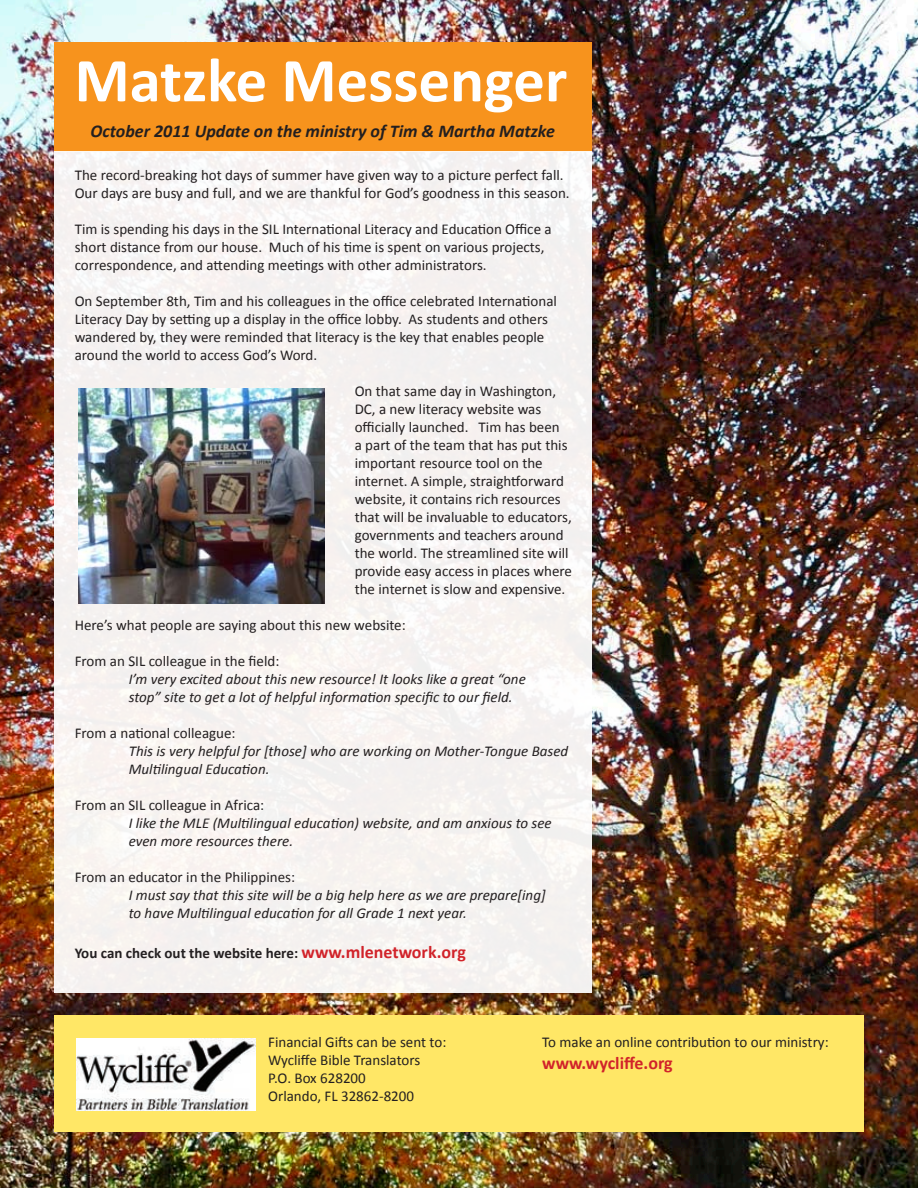
<style>
.page{position:relative;width:918px;height:1188px;background:#fff}
.page>*{position:absolute;margin:0;border:0;box-sizing:border-box;transform-origin:0 0}
.t1{font:700 63px "Calibri";color:#fff}
.t2{font:italic 700 18px "Calibri";color:#231f20}
.t3{font:700 18px "Calibri";color:#d1232a}
.t4{font:15px/18px "Calibri";color:#231f20}
.t5{font:italic 15px/18px "Calibri";color:#231f20}
.t6{font:700 15px "Calibri";color:#231f20}
.s1{font-size:18px;color:#d1232a}
</style>
<div class="page">
<img style="left:0;top:0;width:918px;height:1188px">
<div style="left:54px;top:42px;width:537px;height:109px;background:#f7931d"></div>
<div style="left:54px;top:151px;width:537px;height:841px;background:#f6f2f0"></div>
<img style="left:79px;top:388px;width:246px;height:216px">
<div style="left:54px;top:1015px;width:810px;height:117px;background:#ffe766"></div>
<img style="left:77px;top:1038px;width:178px;height:73px">
<h1 class="t1" style="left:75px;top:41px;width:494px">Matzke Messenger</h1>
<p class="t2" style="left:90px;top:120px;width:466px">October 2011 Update on the ministry of Tim &amp; Martha Matzke</p>
<p class="t4" style="left:75px;top:166px;width:496px">The record-breaking hot days of summer have given way to a picture perfect fall.<br>Our days are busy and full, and we are thankful for God’s goodness in this season.</p>
<p class="t4" style="left:75px;top:220px;width:478px">Tim is spending his days in the SIL International Literacy and Education Office a short distance from our house. Much of his time is spent on various projects, correspondence, and attending meetings with other administrators.</p>
<p class="t4" style="left:75px;top:292px;width:484px">On September 8th, Tim and his colleagues in the office celebrated International Literacy Day by setting up a display in the office lobby. As students and others wandered by, they were reminded that literacy is the key that enables people around the world to access God’s Word.</p>
<p class="t4" style="left:355px;top:382px;width:219px">On that same day in Washington, DC, a new literacy website was officially launched. Tim has been<br>a part of the team that has put this important resource tool on the internet. A simple, straightforward website, it contains rich resources that will be invaluable to educators, governments and teachers around the world. The streamlined site will provide easy access in places where the internet is slow and expensive.</p>
<p class="t4" style="left:75px;top:616px;width:333px">Here’s what people are saying about this new website:</p>
<p class="t4" style="left:75px;top:652px;width:206px">From an SIL colleague in the field:</p>
<p class="t5" style="left:129px;top:670px;width:399px">I’m very excited about this new resource! It looks like a great “one stop” site to get a lot of helpful information specific to our field.</p>
<p class="t4" style="left:75px;top:724px;width:162px">From a national colleague:</p>
<p class="t5" style="left:129px;top:742px;width:441px">This is very helpful for [those] who are working on Mother-Tongue Based<br>Multilingual Education.</p>
<p class="t4" style="left:75px;top:796px;width:191px">From an SIL colleague in Africa:</p>
<p class="t5" style="left:129px;top:814px;width:425px">I like the MLE (Multilingual education) website, and am anxious to see even more resources there.</p>
<p class="t4" style="left:75px;top:868px;width:222px">From an educator in the Philippines:</p>
<p class="t5" style="left:129px;top:886px;width:418px">I must say that this site will be a big help here as we are prepare[ing] to have Multilingual education for all Grade 1 next year.</p>
<p class="t6" style="left:75px;top:944px;width:393px">You can check out the website here: <span class="s1">www.mlenetwork.org</span></p>
<p class="t4" style="left:268px;top:1033px;width:180px">Financial Gifts can be sent to:<br>Wycliffe Bible Translators<br>P.O. Box 628200<br>Orlando, FL 32862-8200</p>
<p class="t4" style="left:542px;top:1033px;width:288px">To make an online contribution to our ministry:</p>
<p class="t3" style="left:542px;top:1052px;width:132px">www.wycliffe.org</p>
</div>
